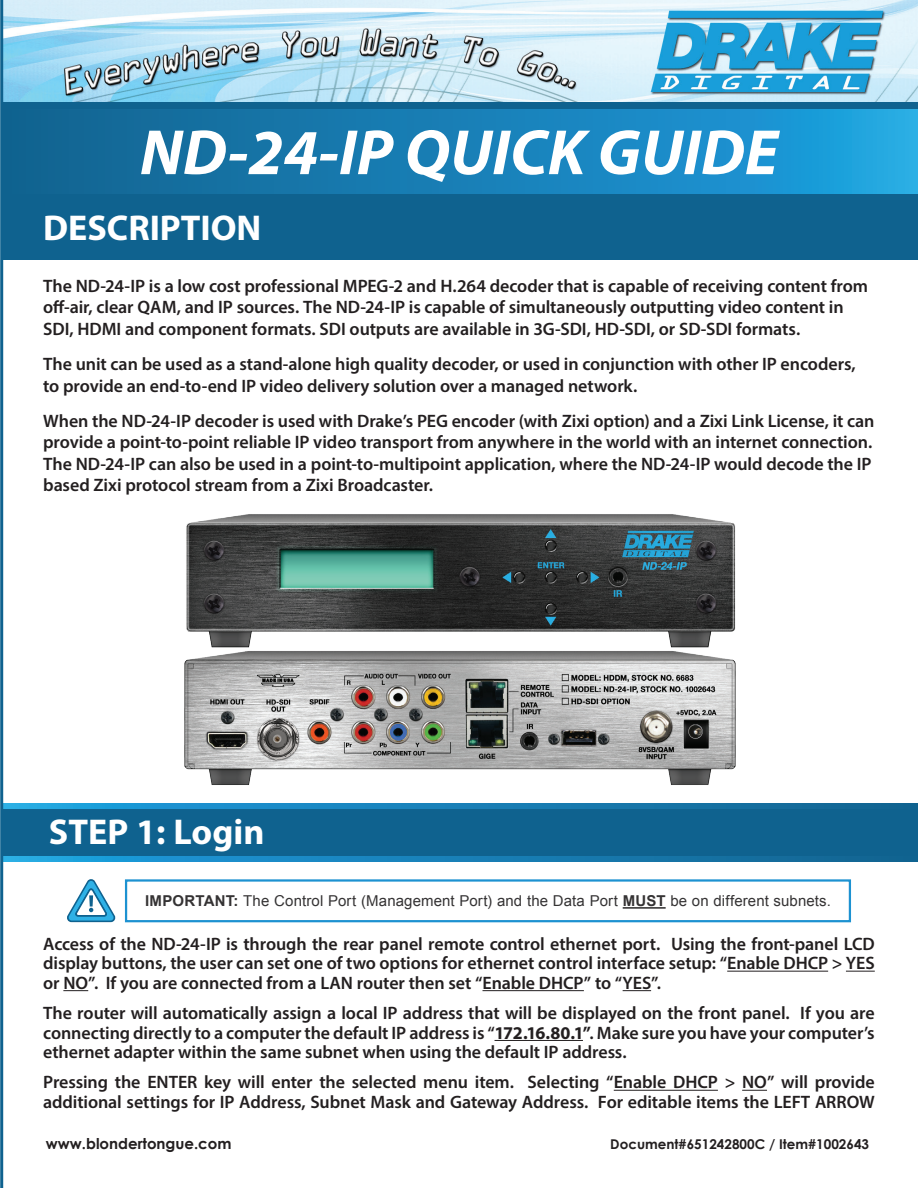
<style>
.page{position:relative;width:918px;height:1188px;background:#fff}
.page>*{position:absolute;margin:0;border:0;box-sizing:border-box;transform-origin:0 0}
.t1{font:italic 700 64.5px "Myriad Pro";color:#fff}
.t2{font:700 36px "Myriad Pro";color:#fff}
.t3{font:600 18px/21.6px "Myriad Pro";letter-spacing:-.005em;color:#231f20}
.t4{font:15px "Arial";letter-spacing:.01em;color:#353334}
.t5{font:700 15px "Century Gothic";color:#231f20}
.t6{font:700 13.5px "Century Gothic";color:#231f20}
.s1{font-weight:700}
</style>
<div class="page">
<img style="left:3px;top:0;width:915px;height:102px">
<img style="left:184px;top:514px;width:552px;height:271px">
<hr style="left:727px;top:971px;width:101px;height:1px;background:#231f20">
<svg style="left:846px;top:971px;width:29px;height:1px"></svg>
<svg style="left:63px;top:990px;width:25px;height:1px"></svg>
<hr style="left:483px;top:990px;width:101px;height:1px;background:#231f20">
<svg style="left:623px;top:990px;width:28px;height:1px"></svg>
<hr style="left:495px;top:1040px;width:88px;height:1px;background:#231f20">
<hr style="left:614px;top:1090px;width:104px;height:1px;background:#231f20">
<svg style="left:742px;top:1090px;width:25px;height:1px"></svg>
<div style="left:3px;top:199px;width:915px;height:60px;background:#0f628f"></div>
<div style="left:3px;top:102px;width:915px;height:99px;background:#0f628f"></div>
<div style="left:4px;top:110px;width:914px;height:84px;background:linear-gradient(to right,#11608e,#20a2e1)"></div>
<div style="left:4px;top:804px;width:914px;height:58px;background:linear-gradient(to right,#20a2e1,#11618f)"></div>
<div style="left:4px;top:810px;width:914px;height:46px;background:#0f628f"></div>
<hr style="left:623px;top:907px;width:43px;height:2px;background:#353334">
<div style="left:125px;top:879px;width:726px;height:43px;border:2px solid #1d92d1"></div>
<svg style="left:67px;top:879px;width:49px;height:44px"></svg>
<hr style="left:0;top:0;width:3px;height:1188px;background:#0f628f">
<h1 class="t1" style="left:140px;top:110px;width:640px">ND-24-IP QUICK GUIDE</h1>
<h2 class="t2" style="left:43px;top:204px;width:220px">DESCRIPTION</h2>
<p class="t3" style="left:43px;top:274px;width:826px">The ND-24-IP is a low cost professional MPEG-2 and H.264 decoder that is capable of receiving content from off-air, clear QAM, and IP sources. The ND-24-IP is capable of simultaneously outputting video content in<br>SDI, HDMI and component formats. SDI outputs are available in 3G-SDI, HD-SDI, or SD-SDI formats.</p>
<p class="t3" style="left:43px;top:353px;width:814px">The unit can be used as a stand-alone high quality decoder, or used in conjunction with other IP encoders, to provide an end-to-end IP video delivery solution over a managed network.</p>
<p class="t3" style="left:43px;top:409px;width:833px">When the ND-24-IP decoder is used with Drake’s PEG encoder (with Zixi option) and a Zixi Link License, it can provide a point-to-point reliable IP video transport from anywhere in the world with an internet connection.<br>The ND-24-IP can also be used in a point-to-multipoint application, where the ND-24-IP would decode the IP based Zixi protocol stream from a Zixi Broadcaster.</p>
<h2 class="t2" style="left:49px;top:808px;width:217px">STEP 1: Login</h2>
<p class="t4" style="left:145px;top:891px;width:687px"><span class="s1">IMPORTANT:</span> The Control Port (Management Port) and the Data Port <span class="s1">MUST</span> be on different subnets.</p>
<p class="t3" style="left:43px;top:934px;width:833px;line-height:19.5px;text-align:justify">Access of the ND-24-IP is through the rear panel remote control ethernet port. Using the front-panel LCD display buttons, the user can set one of two options for ethernet control interface setup: “Enable DHCP &gt; YES or NO”. If you are connected from a LAN router then set “Enable DHCP” to “YES”.</p>
<p class="t3" style="left:43px;top:1003px;width:833px;line-height:19.5px;text-align:justify">The router will automatically assign a local IP address that will be displayed on the front panel. If you are connecting directly to a computer the default IP address is “<span class="s1">172.16.80.1”</span>. Make sure you have your computer’s ethernet adapter within the same subnet when using the default IP address.</p>
<p class="t3" style="left:43px;top:1072px;width:833px;line-height:19.5px">Pressing the ENTER key will enter the selected menu item. Selecting “Enable DHCP &gt; NO” will provide additional settings for IP Address, Subnet Mask and Gateway Address. For editable items the LEFT ARROW</p>
<p class="t5" style="left:46px;top:1132px;width:187px">www.blondertongue.com</p>
<p class="t6" style="left:610px;top:1134px;width:260px">Document#651242800C / Item#1002643</p>
</div>
